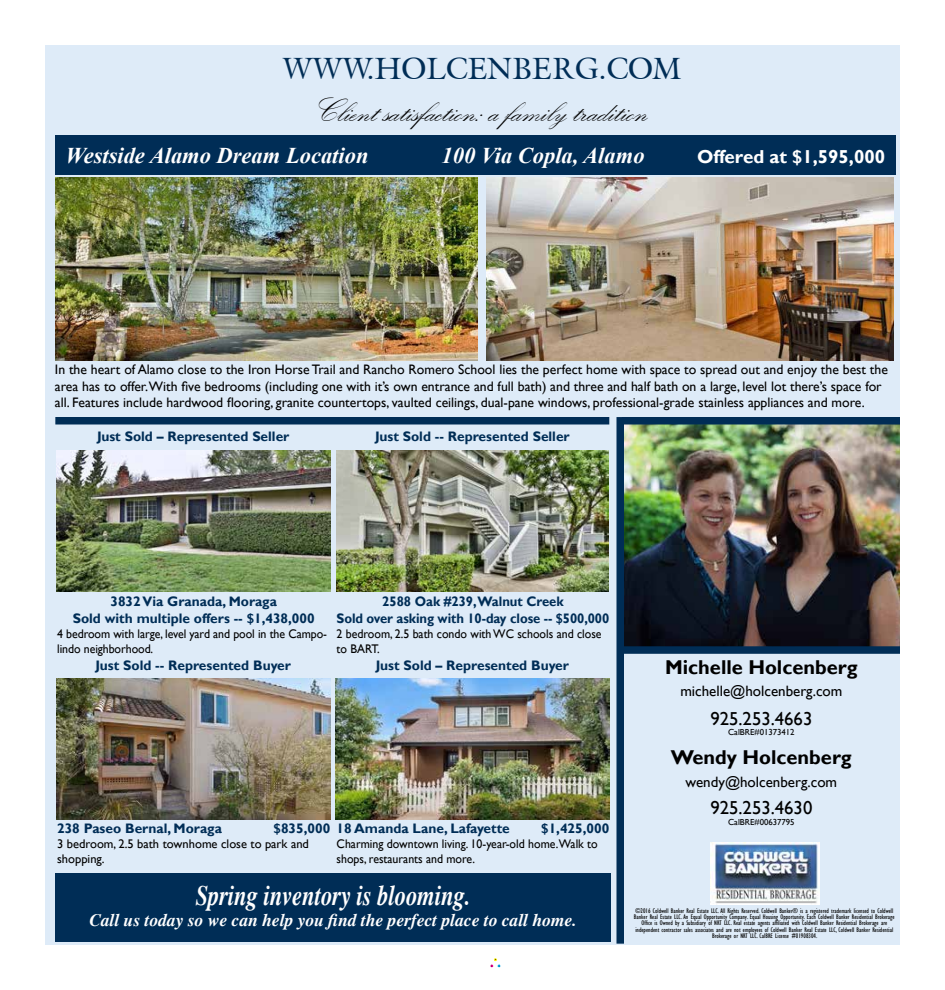
<style>
.page{position:relative;width:945px;height:990px;background:#fff}
.page>*{position:absolute;margin:0;border:0;box-sizing:border-box;transform-origin:0 0}
.t1{font:35px "Kunstler Script";color:#000}
.t2{font:30px "Galliard IT Cby BT";color:#002d56}
.t3{font:italic 700 28.12px "Times";color:#fff;scale:.8 1}
.t4{font:italic 700 22.5px "Times New Roman";color:#fff}
.t5{font:700 20px "Gill Sans";color:#000}
.t6{font:18.75px "Gill Sans";color:#000}
.t7{font:700 18.75px "Gill Sans";color:#fff}
.t8{font:italic 700 17.5px "Times";color:#fff}
.t9{font:15px "Gill Sans";color:#000}
.t10{font:13.75px/16.5px "Gill Sans";color:#000}
.t11{font:700 13.75px/16.5px "Gill Sans";color:#002d56;text-align:center}
.t12{font:700 13.75px/16.5px "Gill Sans";color:#002d56;text-align:center;scale:.95 1}
.t13{font:12.5px/15px "Gill Sans";color:#000;scale:.95 1}
.t14{font:12.5px/15px "Gill Sans";color:#000}
.t15{font:8.75px "Gill Sans";color:#000}
.t16{font:condensed 6.88px/6.2px "Gill Sans";color:#000;text-align:center}
</style>
<div class="page">
<div style="left:490px;top:958px;width:11px;height:10px;border:1px solid #fff"></div>
<div style="left:45px;top:45px;width:855px;height:900px;background:#deebf8"></div>
<img style="left:624px;top:425px;width:276px;height:221px">
<div style="left:617px;top:417px;width:7px;height:527px;background:#002d56"></div>
<div style="left:622px;top:417px;width:278px;height:8px;background:#002d56"></div>
<div style="left:55px;top:417px;width:554px;height:8px;background:#002d56"></div>
<div style="left:620px;top:646px;width:280px;height:8px;background:#002d56"></div>
<img style="left:710px;top:843px;width:109px;height:61px">
<div style="left:55px;top:874px;width:556px;height:68px;background:#002d56"></div>
<div style="left:55px;top:136px;width:840px;height:39px;background:#002d56"></div>
<img style="left:55px;top:178px;width:423px;height:182px">
<img style="left:487px;top:178px;width:406px;height:182px">
<img style="left:56px;top:678px;width:274px;height:142px">
<img style="left:56px;top:450px;width:274px;height:141px">
<img style="left:336px;top:678px;width:273px;height:142px">
<img style="left:336px;top:450px;width:273px;height:141px">
<h2 class="t2" style="left:283px;top:49px;width:400px">WWW.HOLCENBERG.COM</h2>
<h1 class="t1" style="left:309px;top:93px;width:339px">Client satisfaction: a family tradition</h1>
<h3 class="t4" style="left:65px;top:140px;width:305px">Westside Alamo Dream Location</h3>
<h3 class="t4" style="left:442px;top:140px;width:204px">100 Via Copla, Alamo</h3>
<h3 class="t7" style="left:697px;top:145px;width:189px">Offered at $1,595,000</h3>
<p class="t10" style="left:55px;top:362px;width:835px">In the heart of Alamo close to the Iron Horse Trail and Rancho Romero School lies the perfect home with space to spread out and enjoy the best the area has to offer.With five bedrooms (including one with it’s own entrance and full bath) and three and half bath on a large, level lot there’s space for all. Features include hardwood flooring, granite countertops, vaulted ceilings, dual-pane windows, professional-grade stainless appliances and more.</p>
<h3 class="t11" style="left:97px;top:429px;width:194px">Just Sold – Represented Seller</h3>
<h3 class="t11" style="left:375px;top:429px;width:196px">Just Sold -- Represented Seller</h3>
<h3 class="t11" style="left:73px;top:594px;width:243px">3832 Via Granada, Moraga<br>Sold with multiple offers -- $1,438,000</h3>
<h3 class="t13" style="left:57px;top:626px;width:286px">4 bedroom with large, level yard and pool in the Campo&shy;lindo neighborhood.</h3>
<h3 class="t11" style="left:96px;top:657px;width:197px">Just Sold -- Represented Buyer</h3>
<h3 class="t12" style="left:337px;top:594px;width:289px">2588 Oak #239,Walnut Creek<br>Sold over asking with 10-day close -- $500,000</h3>
<h3 class="t13" style="left:337px;top:626px;width:281px">2 bedroom, 2.5 bath condo with WC schools and close to BART.</h3>
<h3 class="t11" style="left:376px;top:657px;width:195px">Just Sold – Represented Buyer</h3>
<h3 class="t11" style="left:57px;top:821px;width:166px">238 Paseo Bernal, Moraga</h3>
<h3 class="t11" style="left:274px;top:821px;width:58px">$835,000</h3>
<h3 class="t14" style="left:57px;top:837px;width:253px">3 bedroom, 2.5 bath townhome close to park and shopping.</h3>
<h3 class="t11" style="left:337px;top:821px;width:175px">18 Amanda Lane, Lafayette</h3>
<h3 class="t11" style="left:541px;top:821px;width:70px">$1,425,000</h3>
<h3 class="t13" style="left:337px;top:837px;width:276px">Charming downtown living. 10-year-old home.Walk to shops, restaurants and more.</h3>
<h3 class="t3" style="left:196px;top:879px;width:345px">Spring inventory is blooming.</h3>
<h3 class="t8" style="left:89px;top:910px;width:489px">Call us today so we can help you find the perfect place to call home.</h3>
<h3 class="t5" style="left:665px;top:655px;width:194px">Michelle Holcenberg</h3>
<h3 class="t9" style="left:680px;top:682px;width:164px">michelle@holcenberg.com</h3>
<h3 class="t6" style="left:710px;top:708px;width:103px">925.253.4663</h3>
<p class="t15" style="left:728px;top:727px;width:68px">CalBRE#01373412</p>
<h3 class="t5" style="left:671px;top:745px;width:182px">Wendy Holcenberg</h3>
<h3 class="t9" style="left:686px;top:773px;width:153px">wendy@holcenberg.com</h3>
<h3 class="t6" style="left:710px;top:797px;width:103px">925.253.4630</h3>
<p class="t15" style="left:728px;top:817px;width:68px">CalBRE#00637795</p>
<p class="t16" style="left:634px;top:908px;width:262px">©2016 Coldwell Banker Real Estate LLC. All Rights Reserved. Coldwell Banker® is a registered trademark licensed to Coldwell Banker Real Estate LLC. An Equal Opportunity Company. Equal Housing Opportunity. Each Coldwell Banker Residential Brokerage Office is Owned by a Subsidiary of NRT LLC. Real estate agents affiliated with Coldwell Banker Residential Brokerage are independent contractor sales associates and are not employees of Coldwell Banker Real Estate LLC, Coldwell Banker Residential Brokerage or NRT LLC. CalBRE License #01908304.</p>
</div>
